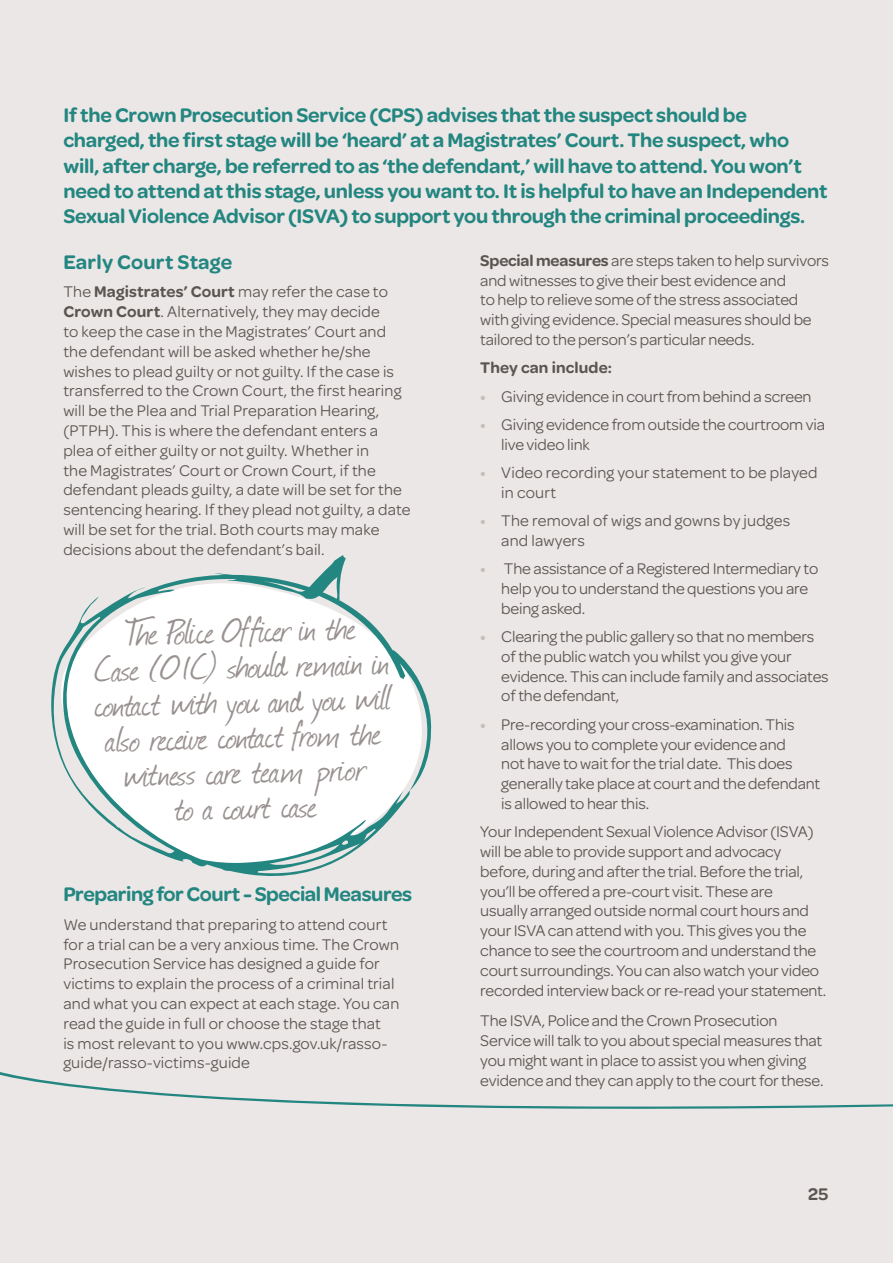
<style>
.page{position:relative;width:893px;height:1263px;background:#ebe7e6}
.page>*{position:absolute;margin:0;border:0;box-sizing:border-box;transform-origin:0 0}
.t1{font:41.85px/35.2px "Journal";color:#98918f;text-align:center}
.t2{font:600 21px/25.2px "Omnes";letter-spacing:-.01em;color:#238680}
.t3{font:600 21px "Omnes";letter-spacing:.01em;color:#238680}
.t4{font:600 18px "Omnes";color:#5b5552}
.t5{font:16.5px/19.8px "Omnes";letter-spacing:-.01em;color:#5b5552}
.t6{font:16.5px/19.8px "Omnes";letter-spacing:.01em;color:#5b5552}
.t7{font:600 16.5px "Omnes";letter-spacing:.01em;color:#5b5552}
.s1{font-weight:600}
.s2{font-weight:600;color:#c7bdba}
</style>
<div class="page">
<svg style="left:324px;top:555px;width:22px;height:17px"></svg>
<svg style="left:51px;top:572px;width:381px;height:304px;fill:#fff"></svg>
<svg style="left:0;top:1072px;width:893px;height:37px"></svg>
<p class="t2" style="left:63px;top:103px;width:766px">If the Crown Prosecution Service (CPS) advises that the suspect should be charged, the first stage will be ‘heard’ at a Magistrates’ Court. The suspect, who will, after charge, be referred to as ‘the defendant,’ will have to attend. You won’t need to attend at this stage, unless you want to. It is helpful to have an Independent Sexual Violence Advisor (ISVA) to support you through the criminal proceedings.</p>
<p class="t3" style="left:63px;top:250px;width:170px">Early Court Stage</p>
<p class="t6" style="left:63px;top:282px;width:349px">The <span class="s1">Magistrates’ Court</span> may refer the case to <span class="s1">Crown Court</span>. Alternatively, they may decide<br>to keep the case in the Magistrates’ Court and the defendant will be asked whether he/she wishes to plead guilty or not guilty. If the case is transferred to the Crown Court, the first hearing will be the Plea and Trial Preparation Hearing, (PTPH). This is where the defendant enters a plea of either guilty or not guilty. Whether in<br>the Magistrates’ Court or Crown Court, if the defendant pleads guilty, a date will be set for the sentencing hearing. If they plead not guilty, a date will be set for the trial. Both courts may make decisions about the defendant’s bail.</p>
<h1 class="t1" style="left:91px;top:617px;width:298px;rotate:-2deg">The Police Offi cer in the<br>Case (OIC) should remain in contact with you and you will also receive contact from the witness care team prior<br>to a court case</h1>
<p class="t2" style="left:63px;top:882px;width:350px">Preparing for Court - Special Measures</p>
<p class="t6" style="left:63px;top:914px;width:337px">We understand that preparing to attend court for a trial can be a very anxious time. The Crown Prosecution Service has designed a guide for victims to explain the process of a criminal trial and what you can expect at each stage. You can read the guide in full or choose the stage that<br>is most relevant to you www.cps.gov.uk/rasso&shy;guide/rasso-victims-guide</p>
<p class="t5" style="left:480px;top:250px;width:350px"><span class="s1">Special measures</span> are steps taken to help survivors and witnesses to give their best evidence and<br>to help to relieve some of the stress associated with giving evidence. Special measures should be tailored to the person’s particular needs.</p>
<p class="t7" style="left:480px;top:358px;width:133px">They can include:</p>
<p class="t5" style="left:480px;top:386px;width:333px"><span class="s2">•</span> Giving evidence in court from behind a screen</p>
<p class="t5" style="left:501px;top:414px;width:325px;text-indent:-21px"><span class="s2">•</span> Giving evidence from outside the courtroom via live video link</p>
<p class="t6" style="left:501px;top:463px;width:318px;text-indent:-21px"><span class="s2">•</span> Video recording your statement to be played in court</p>
<p class="t6" style="left:501px;top:511px;width:290px;text-indent:-21px"><span class="s2">•</span> The removal of wigs and gowns by judges and lawyers</p>
<p class="t5" style="left:501px;top:559px;width:318px;text-indent:-21px"><span class="s2">•</span> The assistance of a Registered Intermediary to help you to understand the questions you are being asked.</p>
<p class="t5" style="left:501px;top:627px;width:329px;text-indent:-21px"><span class="s2">•</span> Clearing the public gallery so that no members of the public watch you whilst you give your evidence. This can include family and associates of the defendant,</p>
<p class="t5" style="left:501px;top:714px;width:320px;text-indent:-21px"><span class="s2">•</span> Pre-recording your cross-examination. This allows you to complete your evidence and<br>not have to wait for the trial date. This does generally take place at court and the defendant is allowed to hear this.</p>
<p class="t5" style="left:480px;top:822px;width:346px">Your Independent Sexual Violence Advisor (ISVA) will be able to provide support and advocacy before, during and after the trial. Before the trial, you’ll be offered a pre-court visit. These are usually arranged outside normal court hours and your ISVA can attend with you. This gives you the chance to see the courtroom and understand the court surroundings. You can also watch your video recorded interview back or re-read your statement.</p>
<p class="t5" style="left:480px;top:1011px;width:343px">The ISVA, Police and the Crown Prosecution Service will talk to you about special measures that you might want in place to assist you when giving evidence and they can apply to the court for these.</p>
<p class="t4" style="left:808px;top:1184px;width:22px">25</p>
</div>
